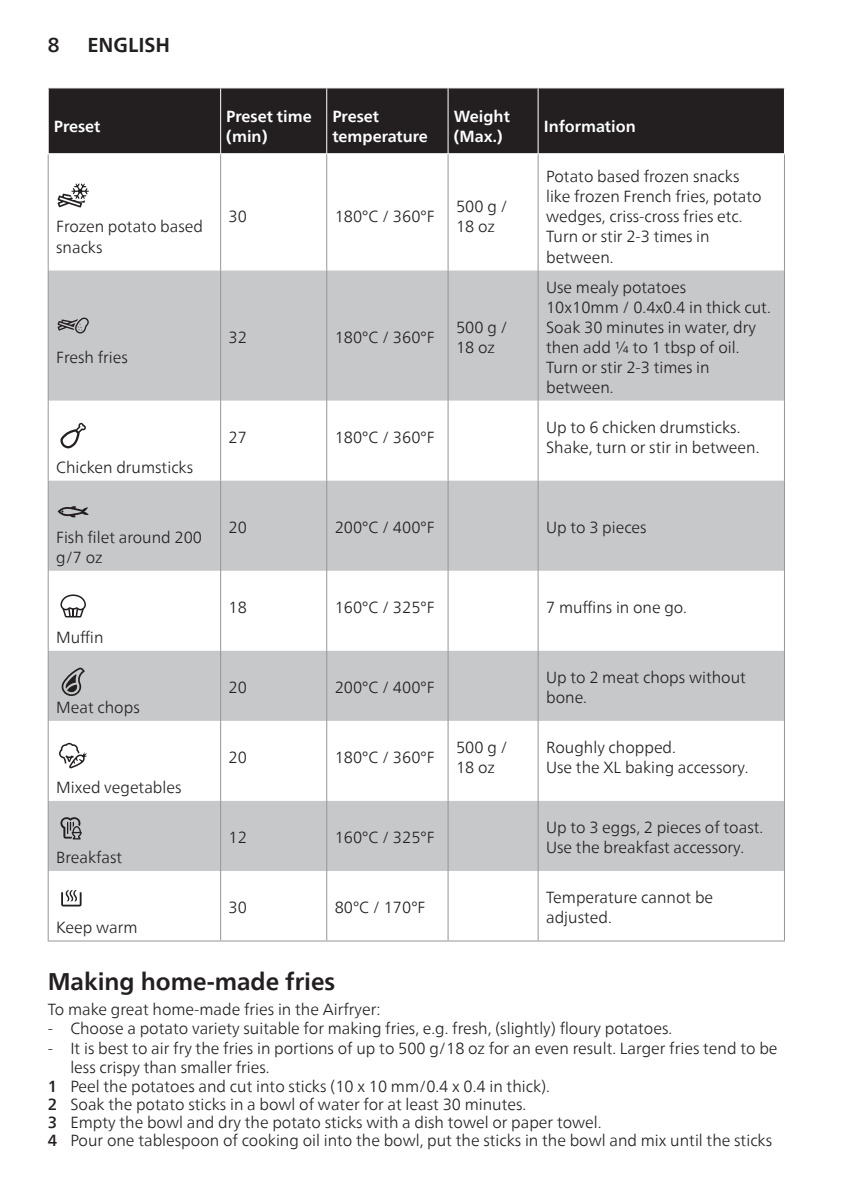
<style>
.page{position:relative;width:844px;height:1196px;background:#fff}
.page>*{position:absolute;margin:0;border:0;box-sizing:border-box;transform-origin:0 0}
.Heading_1{font:700 24px "Neue Frutiger World";color:#231f20}
.t1{font:700 20px "Neue Frutiger World";color:#231f20}
.t2{font:500 20px "Neue Frutiger World";color:#231f20}
.dfutable{font:300 16px/20px "Neue Frutiger World";color:#231f20}
.dfutable_header{font:700 16px/20px "Neue Frutiger World";color:#fff}
.chapter-paragraph{font:300 16px "Neue Frutiger World";color:#231f20}
.s1{font-weight:500}
</style>
<div class="page">
<div style="left:49px;top:88px;width:735px;height:65px;background:#231f20"></div>
<svg style="left:49px;top:270px;width:735px;height:600px;fill:#c7c8ca"></svg>
<hr style="left:326px;top:88px;width:1px;height:65px;background:#fff">
<hr style="left:447px;top:88px;width:1px;height:65px;background:#fff">
<hr style="left:537px;top:88px;width:1px;height:65px;background:#fff">
<hr style="left:48px;top:154px;width:1px;height:116px;background:#939598">
<hr style="left:220px;top:154px;width:1px;height:116px;background:#939598">
<hr style="left:326px;top:154px;width:1px;height:116px;background:#939598">
<hr style="left:447px;top:154px;width:1px;height:116px;background:#939598">
<hr style="left:537px;top:154px;width:1px;height:116px;background:#939598">
<hr style="left:784px;top:154px;width:1px;height:116px;background:#939598">
<hr style="left:48px;top:270px;width:1px;height:130px;background:#939598">
<hr style="left:220px;top:270px;width:1px;height:130px;background:#939598">
<hr style="left:326px;top:270px;width:1px;height:130px;background:#939598">
<hr style="left:447px;top:270px;width:1px;height:130px;background:#939598">
<hr style="left:537px;top:270px;width:1px;height:130px;background:#939598">
<hr style="left:784px;top:270px;width:1px;height:130px;background:#939598">
<hr style="left:48px;top:400px;width:1px;height:80px;background:#939598">
<hr style="left:220px;top:400px;width:1px;height:80px;background:#939598">
<hr style="left:326px;top:400px;width:1px;height:80px;background:#939598">
<hr style="left:447px;top:400px;width:1px;height:80px;background:#939598">
<hr style="left:537px;top:400px;width:1px;height:80px;background:#939598">
<hr style="left:784px;top:400px;width:1px;height:80px;background:#939598">
<hr style="left:48px;top:480px;width:1px;height:90px;background:#939598">
<hr style="left:220px;top:480px;width:1px;height:90px;background:#939598">
<hr style="left:326px;top:480px;width:1px;height:90px;background:#939598">
<hr style="left:447px;top:480px;width:1px;height:90px;background:#939598">
<hr style="left:537px;top:480px;width:1px;height:90px;background:#939598">
<hr style="left:784px;top:480px;width:1px;height:90px;background:#939598">
<hr style="left:48px;top:570px;width:1px;height:80px;background:#939598">
<hr style="left:220px;top:570px;width:1px;height:80px;background:#939598">
<hr style="left:326px;top:570px;width:1px;height:80px;background:#939598">
<hr style="left:447px;top:570px;width:1px;height:80px;background:#939598">
<hr style="left:537px;top:570px;width:1px;height:80px;background:#939598">
<hr style="left:784px;top:570px;width:1px;height:80px;background:#939598">
<hr style="left:48px;top:650px;width:1px;height:70px;background:#939598">
<hr style="left:220px;top:650px;width:1px;height:70px;background:#939598">
<hr style="left:326px;top:650px;width:1px;height:70px;background:#939598">
<hr style="left:447px;top:650px;width:1px;height:70px;background:#939598">
<hr style="left:537px;top:650px;width:1px;height:70px;background:#939598">
<hr style="left:784px;top:650px;width:1px;height:70px;background:#939598">
<hr style="left:48px;top:720px;width:1px;height:80px;background:#939598">
<hr style="left:220px;top:720px;width:1px;height:80px;background:#939598">
<hr style="left:326px;top:720px;width:1px;height:80px;background:#939598">
<hr style="left:447px;top:720px;width:1px;height:80px;background:#939598">
<hr style="left:537px;top:720px;width:1px;height:80px;background:#939598">
<hr style="left:784px;top:720px;width:1px;height:80px;background:#939598">
<hr style="left:48px;top:800px;width:1px;height:70px;background:#939598">
<hr style="left:220px;top:800px;width:1px;height:70px;background:#939598">
<hr style="left:326px;top:800px;width:1px;height:70px;background:#939598">
<hr style="left:447px;top:800px;width:1px;height:70px;background:#939598">
<hr style="left:537px;top:800px;width:1px;height:70px;background:#939598">
<hr style="left:784px;top:800px;width:1px;height:70px;background:#939598">
<hr style="left:48px;top:870px;width:1px;height:70px;background:#939598">
<hr style="left:220px;top:870px;width:1px;height:70px;background:#939598">
<hr style="left:326px;top:870px;width:1px;height:70px;background:#939598">
<hr style="left:447px;top:870px;width:1px;height:70px;background:#939598">
<hr style="left:537px;top:870px;width:1px;height:70px;background:#939598">
<hr style="left:784px;top:870px;width:1px;height:70px;background:#939598">
<hr style="left:48px;top:940px;width:173px;height:1px;background:#939598">
<hr style="left:221px;top:940px;width:106px;height:1px;background:#939598">
<hr style="left:327px;top:940px;width:121px;height:1px;background:#939598">
<hr style="left:448px;top:940px;width:90px;height:1px;background:#939598">
<hr style="left:538px;top:940px;width:247px;height:1px;background:#939598">
<hr style="left:220px;top:88px;width:1px;height:65px;background:#fff">
<svg style="left:57px;top:183px;width:32px;height:24px"></svg>
<svg style="left:58px;top:317px;width:31px;height:16px"></svg>
<svg style="left:60px;top:423px;width:26px;height:25px"></svg>
<svg style="left:58px;top:506px;width:31px;height:11px"></svg>
<svg style="left:60px;top:594px;width:26px;height:23px"></svg>
<svg style="left:61px;top:667px;width:24px;height:29px"></svg>
<svg style="left:59px;top:742px;width:28px;height:26px"></svg>
<svg style="left:60px;top:817px;width:22px;height:22px"></svg>
<svg style="left:61px;top:890px;width:21px;height:16px"></svg>
<p class="t2" style="left:48px;top:29px;width:13px">8</p>
<p class="t1" style="left:87px;top:28px;width:84px">ENGLISH</p>
<p class="dfutable_header" style="left:54px;top:116px;width:48px">Preset</p>
<p class="dfutable_header" style="left:226px;top:106px;width:87px">Preset time (min)</p>
<p class="dfutable_header" style="left:332px;top:106px;width:97px">Preset temperature</p>
<p class="dfutable_header" style="left:454px;top:106px;width:58px">Weight (Max.)</p>
<p class="dfutable_header" style="left:544px;top:116px;width:93px">Information</p>
<p class="dfutable" style="left:56px;top:217px;width:148px">Frozen potato based snacks</p>
<p class="dfutable" style="left:56px;top:347px;width:73px">Fresh fries</p>
<p class="dfutable" style="left:56px;top:457px;width:138px">Chicken drumsticks</p>
<p class="dfutable" style="left:56px;top:527px;width:147px">Fish filet around 200 g/7 oz</p>
<p class="dfutable" style="left:56px;top:627px;width:49px">Muffin</p>
<p class="dfutable" style="left:56px;top:697px;width:85px">Meat chops</p>
<p class="dfutable" style="left:56px;top:777px;width:127px">Mixed vegetables</p>
<p class="dfutable" style="left:56px;top:847px;width:68px">Breakfast</p>
<p class="dfutable" style="left:56px;top:917px;width:83px">Keep warm</p>
<p class="dfutable" style="left:229px;top:207px;width:20px">30</p>
<p class="dfutable" style="left:335px;top:207px;width:101px">180°C / 360°F</p>
<p class="dfutable" style="left:456px;top:197px;width:53px">500 g /<br>18 oz</p>
<p class="dfutable" style="left:229px;top:327px;width:20px">32</p>
<p class="dfutable" style="left:335px;top:327px;width:101px">180°C / 360°F</p>
<p class="dfutable" style="left:456px;top:317px;width:53px">500 g /<br>18 oz</p>
<p class="dfutable" style="left:229px;top:427px;width:20px">27</p>
<p class="dfutable" style="left:335px;top:427px;width:101px">180°C / 360°F</p>
<p class="dfutable" style="left:546px;top:167px;width:217px">Potato based frozen snacks like frozen French fries, potato wedges, criss-cross fries etc.</p>
<p class="dfutable" style="left:546px;top:227px;width:165px">Turn or stir 2-3 times in between.</p>
<p class="dfutable" style="left:546px;top:277px;width:142px">Use mealy potatoes</p>
<p class="dfutable" style="left:546px;top:297px;width:226px">10x10mm / 0.4x0.4 in thick cut.</p>
<p class="dfutable" style="left:546px;top:317px;width:211px">Soak 30 minutes in water, dry then add ¼ to 1 tbsp of oil.</p>
<p class="dfutable" style="left:546px;top:357px;width:165px">Turn or stir 2-3 times in between.</p>
<p class="dfutable" style="left:546px;top:417px;width:196px">Up to 6 chicken drumsticks.</p>
<p class="dfutable" style="left:546px;top:437px;width:215px">Shake, turn or stir in between.</p>
<p class="dfutable" style="left:229px;top:517px;width:20px">20</p>
<p class="dfutable" style="left:335px;top:517px;width:101px">200°C / 400°F</p>
<p class="dfutable" style="left:546px;top:517px;width:102px">Up to 3 pieces</p>
<p class="dfutable" style="left:229px;top:597px;width:20px">18</p>
<p class="dfutable" style="left:335px;top:597px;width:101px">160°C / 325°F</p>
<p class="dfutable" style="left:546px;top:597px;width:142px">7 muffins in one go.</p>
<p class="dfutable" style="left:229px;top:677px;width:20px">20</p>
<p class="dfutable" style="left:335px;top:677px;width:101px">200°C / 400°F</p>
<p class="dfutable" style="left:546px;top:667px;width:201px">Up to 2 meat chops without bone.</p>
<p class="dfutable" style="left:229px;top:747px;width:20px">20</p>
<p class="dfutable" style="left:335px;top:747px;width:101px">180°C / 360°F</p>
<p class="dfutable" style="left:456px;top:737px;width:53px">500 g /<br>18 oz</p>
<p class="dfutable" style="left:546px;top:737px;width:131px">Roughly chopped.</p>
<p class="dfutable" style="left:546px;top:757px;width:204px">Use the XL baking accessory.</p>
<p class="dfutable" style="left:229px;top:827px;width:20px">12</p>
<p class="dfutable" style="left:335px;top:827px;width:101px">160°C / 325°F</p>
<p class="dfutable" style="left:546px;top:817px;width:219px">Up to 3 eggs, 2 pieces of toast.</p>
<p class="dfutable" style="left:546px;top:837px;width:199px">Use the breakfast accessory.</p>
<p class="dfutable" style="left:229px;top:897px;width:20px">30</p>
<p class="dfutable" style="left:335px;top:897px;width:92px">80°C / 170°F</p>
<p class="dfutable" style="left:546px;top:887px;width:169px">Temperature cannot be adjusted.</p>
<p class="Heading_1" style="left:48px;top:960px;width:289px">Making home-made fries</p>
<p class="chapter-paragraph" style="left:48px;top:996px;width:334px">To make great home-made fries in the Airfryer:</p>
<p class="dfutable" style="left:48px;top:1018px;width:626px">- Choose a potato variety suitable for making fries, e.g. fresh, (slightly) floury potatoes.</p>
<p class="dfutable" style="left:70px;top:1038px;width:708px;line-height:19.2px;text-indent:-23px">- It is best to air fry the fries in portions of up to 500 g/18 oz for an even result. Larger fries tend to be less crispy than smaller fries.</p>
<p class="dfutable" style="left:48px;top:1076px;width:504px"><span class="s1">1</span> Peel the potatoes and cut into sticks (10 x 10 mm/0.4 x 0.4 in thick).</p>
<p class="dfutable" style="left:48px;top:1094px;width:480px"><span class="s1">2</span> Soak the potato sticks in a bowl of water for at least 30 minutes.</p>
<p class="dfutable" style="left:48px;top:1112px;width:555px"><span class="s1">3</span> Empty the bowl and dry the potato sticks with a dish towel or paper towel.</p>
<p class="dfutable" style="left:48px;top:1130px;width:726px"><span class="s1">4</span> Pour one tablespoon of cooking oil into the bowl, put the sticks in the bowl and mix until the sticks</p>
</div>
